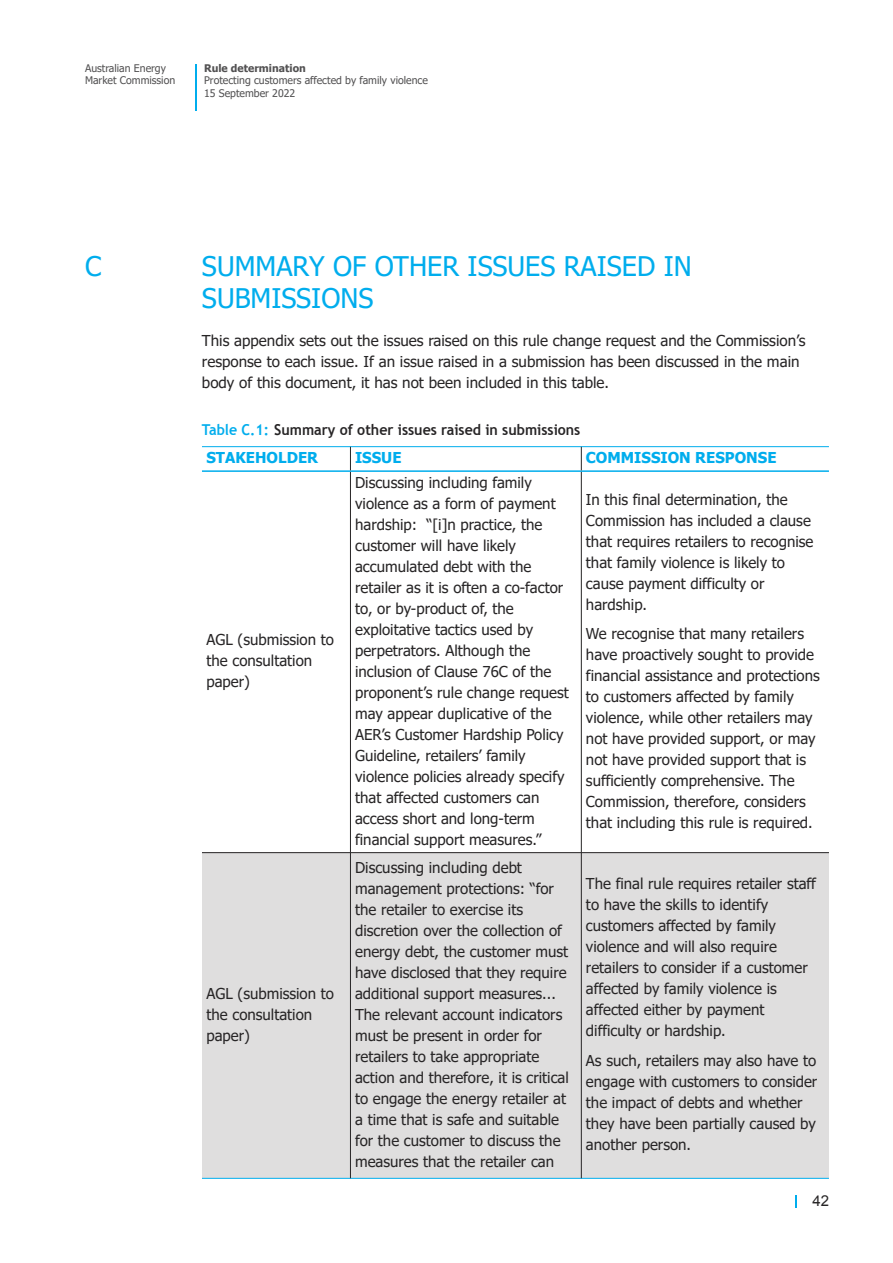
<style>
.page{position:relative;width:893px;height:1263px;background:#fff}
.page>*{position:absolute;margin:0;border:0;box-sizing:border-box;transform-origin:0 0}
.t1{font:27px/32.4px "Tahoma";color:#00aded}
.t2{font:15px/21px "Tahoma";color:#272526}
.t3{font:700 15px "Trebuchet MS";color:#272526;scale:.95 1}
.t4{font:700 15px "Tahoma";color:#00aded}
.t5{font:15px "Arial";color:#272526}
.t6{font:10.5px/12.6px "Tahoma";color:#525152}
.t7{font:700 10.5px "Tahoma";color:#525152}
.s1{color:#00aded}
</style>
<div class="page">
<div style="left:202px;top:853px;width:148px;height:325px;background:#dfdede"></div>
<div style="left:350px;top:853px;width:231px;height:325px;background:#dfdede"></div>
<div style="left:581px;top:853px;width:248px;height:325px;background:#dfdede"></div>
<hr style="left:202px;top:446px;width:627px;height:1px;background:#00aded">
<hr style="left:202px;top:470px;width:627px;height:2px;background:#00aded">
<hr style="left:202px;top:852px;width:627px;height:1px;background:#272526">
<hr style="left:202px;top:1178px;width:627px;height:1px;background:#00aded">
<svg style="left:350px;top:447px;width:1px;height:23px"></svg>
<hr style="left:350px;top:472px;width:1px;height:380px;background:#272526">
<hr style="left:350px;top:853px;width:1px;height:325px;background:#272526">
<svg style="left:581px;top:447px;width:1px;height:23px"></svg>
<hr style="left:581px;top:472px;width:1px;height:380px;background:#272526">
<hr style="left:581px;top:853px;width:1px;height:325px;background:#272526">
<hr style="left:196px;top:64px;width:1px;height:47px;background:#00aded">
<svg style="left:795px;top:1195px;width:1px;height:13px"></svg>
<p class="t6" style="left:85px;top:61px;width:92px">Australian Energy<br>Market Commission</p>
<p class="t7" style="left:204px;top:61px;width:103px">Rule determination</p>
<p class="t6" style="left:204px;top:74px;width:225px">Protecting customers affected by family violence<br>15 September 2022</p>
<h1 class="t1" style="left:85px;top:249px;width:18px">C</h1>
<h1 class="t1" style="left:202px;top:249px;width:491px">SUMMARY OF OTHER ISSUES RAISED IN<br>SUBMISSIONS</h1>
<p class="t2" style="left:202px;top:330px;width:605px">This appendix sets out the issues raised on this rule change request and the Commission’s response to each issue. If an issue raised in a submission has been discussed in the main body of this document, it has not been included in this table.</p>
<p class="t3" style="left:202px;top:421px;width:400px"><span class="s1">Table C.1:</span> Summary of other issues raised in submissions</p>
<p class="t4" style="left:206px;top:448px;width:113px">STAKEHOLDER</p>
<p class="t4" style="left:355px;top:448px;width:48px">ISSUE</p>
<p class="t4" style="left:586px;top:448px;width:192px">COMMISSION RESPONSE</p>
<p class="t2" style="left:206px;top:629px;width:129px">AGL (submission to the consultation paper)</p>
<p class="t2" style="left:206px;top:982px;width:129px">AGL (submission to the consultation paper)</p>
<p class="t2" style="left:355px;top:471px;width:215px">Discussing including family violence as a form of payment hardship: “[i]n practice, the customer will have likely accumulated debt with the retailer as it is often a co-factor to, or by-product of, the exploitative tactics used by perpetrators. Although the inclusion of Clause 76C of the proponent’s rule change request may appear duplicative of the<br>AER’s Customer Hardship Policy<br>Guideline, retailers’ family violence policies already specify that affected customers can access short and long-term financial support measures.”</p>
<p class="t2" style="left:355px;top:856px;width:215px">Discussing including debt management protections: “for the retailer to exercise its discretion over the collection of energy debt, the customer must have disclosed that they require additional support measures...<br>The relevant account indicators must be present in order for retailers to take appropriate action and therefore, it is critical to engage the energy retailer at a time that is safe and suitable for the customer to discuss the measures that the retailer can</p>
<p class="t2" style="left:586px;top:488px;width:229px">In this final determination, the<br>Commission has included a clause that requires retailers to recognise that family violence is likely to cause payment difficulty or hardship.</p>
<p class="t2" style="left:586px;top:623px;width:235px">We recognise that many retailers have proactively sought to provide financial assistance and protections to customers affected by family violence, while other retailers may not have provided support, or may not have provided support that is sufficiently comprehensive. The Commission, therefore, considers that including this rule is required.</p>
<p class="t2" style="left:586px;top:873px;width:232px">The final rule requires retailer staff to have the skills to identify customers affected by family violence and will also require retailers to consider if a customer affected by family violence is affected either by payment difficulty or hardship.</p>
<p class="t2" style="left:586px;top:1049px;width:233px">As such, retailers may also have to engage with customers to consider the impact of debts and whether they have been partially caused by another person.</p>
<p class="t5" style="left:812px;top:1192px;width:18px">42</p>
</div>
